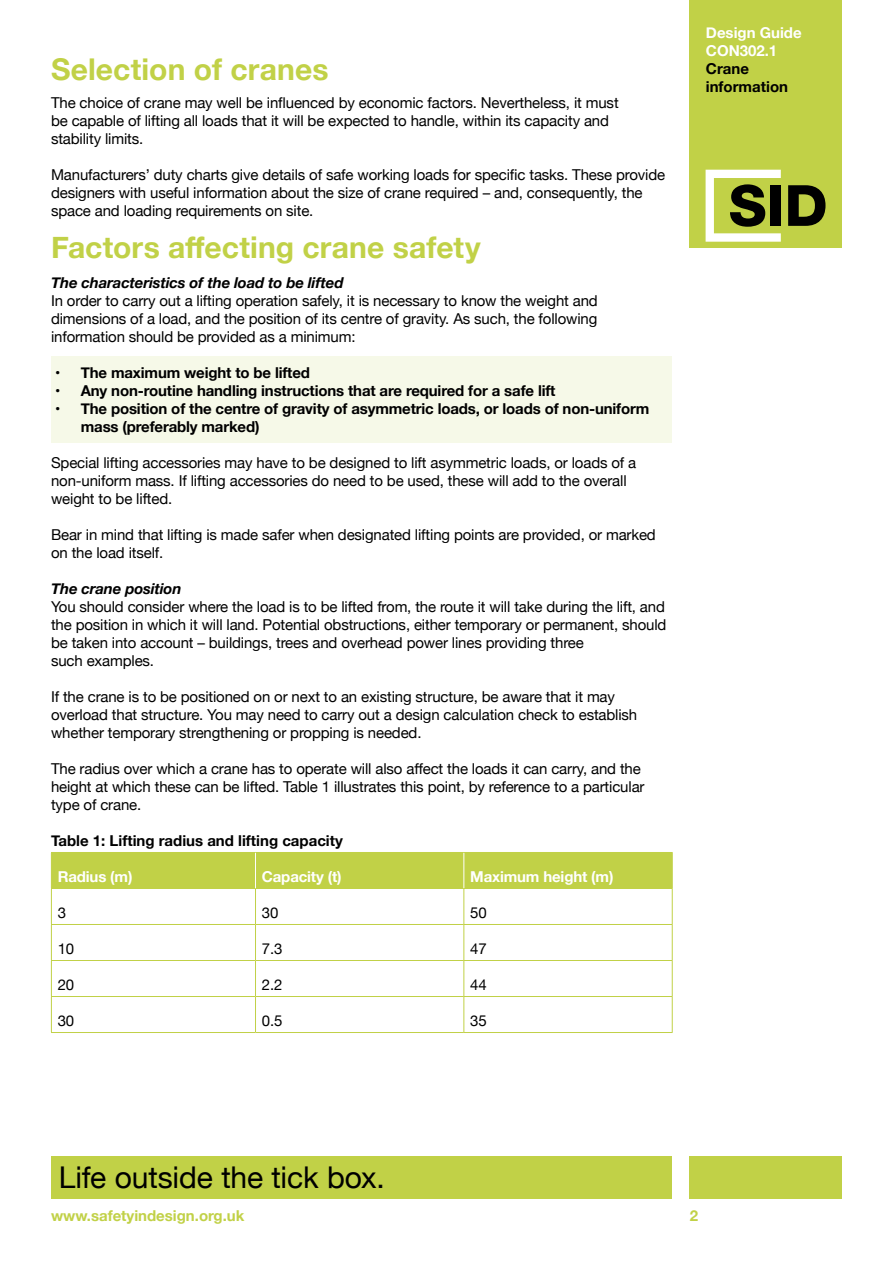
<style>
.page{position:relative;width:893px;height:1263px;background:#fff}
.page>*{position:absolute;margin:0;border:0;box-sizing:border-box;transform-origin:0 0}
.t1{font:700 30px "Helvetica Neue";letter-spacing:.005em;color:#c1d147}
.t2{font:30px "Helvetica Neue";letter-spacing:-.005em;color:#000}
.t3{font:15px/18px "Helvetica Neue";letter-spacing:-.01em;color:#000}
.t4{font:700 15px/18px "Helvetica Neue";letter-spacing:-.01em;color:#000}
.t5{font:700 15px/18px "Helvetica Neue";letter-spacing:-.01em;color:#fff}
.t6{font:italic 700 15px "Helvetica Neue";letter-spacing:-.01em;color:#000}
.t7{font:700 15px "Helvetica Neue";color:#c1d147}
</style>
<div class="page">
<div style="left:690px;top:0;width:152px;height:247px;background:#c1d147"></div>
<svg style="left:706px;top:170px;width:75px;height:72px"></svg>
<div style="left:770px;top:185px;width:11px;height:41px;background:#000"></div>
<svg style="left:788px;top:185px;width:37px;height:41px"></svg>
<div style="left:51px;top:1157px;width:621px;height:42px;background:#c1d147"></div>
<div style="left:690px;top:1157px;width:152px;height:42px;background:#c1d147"></div>
<div style="left:51px;top:355px;width:621px;height:87px;background:#f6f9e8"></div>
<div style="left:52px;top:853px;width:620px;height:35px;background:#c1d147"></div>
<hr style="left:51px;top:889px;width:1px;height:35px;background:#c1d147">
<hr style="left:255px;top:889px;width:1px;height:35px;background:#c1d147">
<hr style="left:463px;top:889px;width:1px;height:35px;background:#c1d147">
<hr style="left:672px;top:889px;width:1px;height:35px;background:#c1d147">
<hr style="left:51px;top:924px;width:204px;height:1px;background:#c1d147">
<hr style="left:51px;top:925px;width:1px;height:35px;background:#c1d147">
<hr style="left:255px;top:924px;width:209px;height:1px;background:#c1d147">
<hr style="left:255px;top:925px;width:1px;height:35px;background:#c1d147">
<hr style="left:464px;top:924px;width:209px;height:1px;background:#c1d147">
<hr style="left:463px;top:925px;width:1px;height:35px;background:#c1d147">
<hr style="left:672px;top:925px;width:1px;height:35px;background:#c1d147">
<hr style="left:51px;top:960px;width:204px;height:1px;background:#c1d147">
<hr style="left:51px;top:961px;width:1px;height:35px;background:#c1d147">
<hr style="left:255px;top:960px;width:209px;height:1px;background:#c1d147">
<hr style="left:255px;top:961px;width:1px;height:35px;background:#c1d147">
<hr style="left:464px;top:960px;width:209px;height:1px;background:#c1d147">
<hr style="left:463px;top:961px;width:1px;height:35px;background:#c1d147">
<hr style="left:672px;top:961px;width:1px;height:35px;background:#c1d147">
<hr style="left:51px;top:996px;width:204px;height:1px;background:#c1d147">
<hr style="left:51px;top:997px;width:1px;height:35px;background:#c1d147">
<hr style="left:255px;top:996px;width:209px;height:1px;background:#c1d147">
<hr style="left:255px;top:997px;width:1px;height:35px;background:#c1d147">
<hr style="left:464px;top:996px;width:209px;height:1px;background:#c1d147">
<hr style="left:463px;top:997px;width:1px;height:35px;background:#c1d147">
<hr style="left:672px;top:997px;width:1px;height:35px;background:#c1d147">
<hr style="left:51px;top:1032px;width:204px;height:1px;background:#c1d147">
<hr style="left:255px;top:1032px;width:209px;height:1px;background:#c1d147">
<hr style="left:464px;top:1032px;width:209px;height:1px;background:#c1d147">
<hr style="left:51px;top:852px;width:204px;height:1px;background:#c1d147">
<hr style="left:51px;top:853px;width:1px;height:35px;background:#c1d147">
<hr style="left:255px;top:852px;width:209px;height:1px;background:#c1d147">
<hr style="left:464px;top:852px;width:209px;height:1px;background:#c1d147">
<hr style="left:672px;top:853px;width:1px;height:35px;background:#c1d147">
<hr style="left:51px;top:888px;width:204px;height:1px;background:#c1d147">
<hr style="left:255px;top:888px;width:209px;height:1px;background:#c1d147">
<hr style="left:464px;top:888px;width:209px;height:1px;background:#c1d147">
<hr style="left:255px;top:853px;width:1px;height:35px;background:#fff">
<hr style="left:463px;top:853px;width:1px;height:35px;background:#fff">
<h1 class="t1" style="left:51px;top:46px;width:279px">Selection of cranes</h1>
<p class="t3" style="left:51px;top:95px;width:569px">The choice of crane may well be influenced by economic factors. Nevertheless, it must be capable of lifting all loads that it will be expected to handle, within its capacity and stability limits.</p>
<p class="t3" style="left:51px;top:167px;width:616px">Manufacturers’ duty charts give details of safe working loads for specific tasks. These provide designers with useful information about the size of crane required – and, consequently, the space and loading requirements on site.</p>
<h1 class="t1" style="left:51px;top:224px;width:431px">Factors affecting crane safety</h1>
<p class="t6" style="left:51px;top:271px;width:294px">The characteristics of the load to be lifted</p>
<p class="t3" style="left:51px;top:293px;width:548px;text-align:justify">In order to carry out a lifting operation safely, it is necessary to know the weight and dimensions of a load, and the position of its centre of gravity. As such, the following information should be provided as a minimum:</p>
<p class="t4" style="left:55px;top:364px;width:256px">• The maximum weight to be lifted</p>
<p class="t4" style="left:55px;top:382px;width:502px">• Any non-routine handling instructions that are required for a safe lift</p>
<p class="t4" style="left:81px;top:400px;width:570px;text-indent:-26px">• The position of the centre of gravity of asymmetric loads, or loads of non-uniform mass (preferably marked)</p>
<p class="t3" style="left:51px;top:455px;width:587px">Special lifting accessories may have to be designed to lift asymmetric loads, or loads of a non-uniform mass. If lifting accessories do need to be used, these will add to the overall weight to be lifted.</p>
<p class="t3" style="left:51px;top:527px;width:606px">Bear in mind that lifting is made safer when designated lifting points are provided, or marked on the load itself.</p>
<p class="t6" style="left:51px;top:577px;width:132px">The crane position</p>
<p class="t3" style="left:51px;top:599px;width:617px">You should consider where the load is to be lifted from, the route it will take during the lift, and the position in which it will land. Potential obstructions, either temporary or permanent, should be taken into account – buildings, trees and overhead power lines providing three<br>such examples.</p>
<p class="t3" style="left:51px;top:689px;width:588px">If the crane is to be positioned on or next to an existing structure, be aware that it may overload that structure. You may need to carry out a design calculation check to establish whether temporary strengthening or propping is needed.</p>
<p class="t3" style="left:51px;top:761px;width:595px">The radius over which a crane has to operate will also affect the loads it can carry, and the height at which these can be lifted. Table 1 illustrates this point, by reference to a particular type of crane.</p>
<p class="t4" style="left:51px;top:832px;width:293px">Table 1: Lifting radius and lifting capacity</p>
<p class="t5" style="left:58px;top:868px;width:76px">Radius (m)</p>
<p class="t5" style="left:262px;top:868px;width:81px">Capacity (t)</p>
<p class="t5" style="left:470px;top:868px;width:145px">Maximum height (m)</p>
<p class="t3" style="left:58px;top:905px;width:10px">3</p>
<p class="t3" style="left:262px;top:905px;width:18px">30</p>
<p class="t3" style="left:470px;top:905px;width:18px">50</p>
<p class="t3" style="left:58px;top:941px;width:18px">10</p>
<p class="t3" style="left:262px;top:941px;width:22px">7.3</p>
<p class="t3" style="left:470px;top:941px;width:18px">47</p>
<p class="t3" style="left:58px;top:977px;width:18px">20</p>
<p class="t3" style="left:262px;top:977px;width:22px">2.2</p>
<p class="t3" style="left:470px;top:977px;width:18px">44</p>
<p class="t3" style="left:58px;top:1013px;width:18px">30</p>
<p class="t3" style="left:262px;top:1013px;width:22px">0.5</p>
<p class="t3" style="left:470px;top:1013px;width:18px">35</p>
<p class="t5" style="left:706px;top:24px;width:97px">Design Guide<br>CON302.1</p>
<p class="t4" style="left:706px;top:60px;width:84px">Crane information</p>
<h1 class="t2" style="left:59px;top:1155px;width:327px">Life outside the tick box.</h1>
<p class="t7" style="left:51px;top:1203px;width:195px">www.safetyindesign.org.uk</p>
<p class="t7" style="left:690px;top:1203px;width:10px">2</p>
</div>
